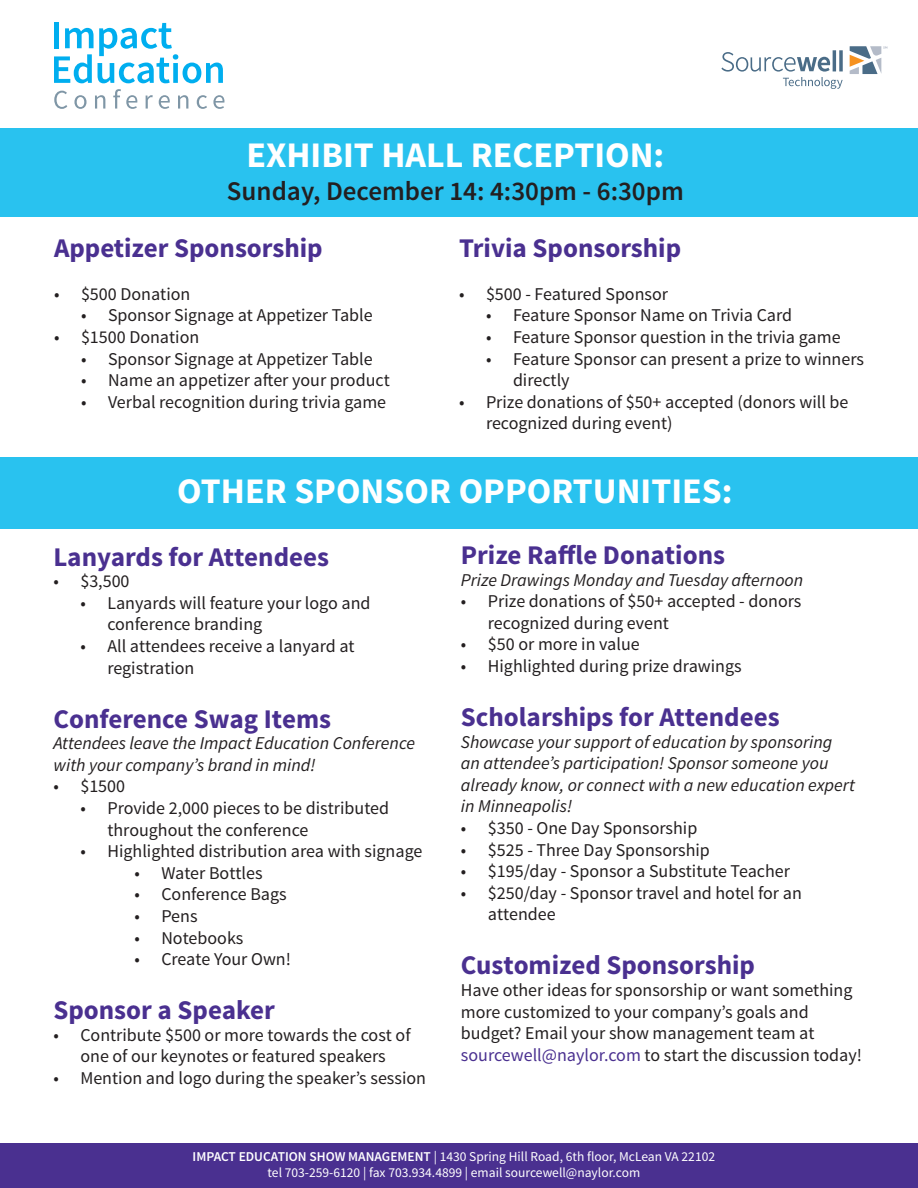
<style>
.page{position:relative;width:918px;height:1188px;background:#fff}
.page>*{position:absolute;margin:0;border:0;box-sizing:border-box;transform-origin:0 0}
.t1{font:700 36px "Source Sans Pro";color:#fff}
.t2{font:700 27px "Source Sans Pro";color:#4a3090}
.t3{font:600 27px "Source Sans Pro";color:#231f20}
.t4{font:18px/21.6px "Source Sans Pro";color:#231f20}
.t5{font:italic 18px/21.6px "Source Sans Pro";color:#231f20}
.t6{font:13.5px "Source Sans Pro";color:#fff}
.s1{color:#4a3090}
.s2{font-weight:600}
</style>
<div class="page">
<div style="left:0;top:128px;width:918px;height:89px;background:#29c2ef"></div>
<div style="left:0;top:457px;width:917px;height:72px;background:#29c2ef"></div>
<svg style="left:850px;top:46px;width:37px;height:28px"></svg>
<svg style="left:721px;top:50px;width:122px;height:39px"></svg>
<div style="left:54px;top:22px;width:5px;height:26px;background:#00aeef"></div>
<svg style="left:54px;top:23px;width:169px;height:60px"></svg>
<svg style="left:54px;top:91px;width:13px;height:18px"></svg>
<svg style="left:74px;top:95px;width:13px;height:14px"></svg>
<svg style="left:95px;top:95px;width:10px;height:14px"></svg>
<svg style="left:113px;top:89px;width:24px;height:20px"></svg>
<svg style="left:146px;top:95px;width:7px;height:14px"></svg>
<svg style="left:159px;top:95px;width:11px;height:14px"></svg>
<svg style="left:178px;top:95px;width:10px;height:14px"></svg>
<svg style="left:197px;top:95px;width:10px;height:14px"></svg>
<svg style="left:213px;top:95px;width:11px;height:14px"></svg>
<div style="left:0;top:1143px;width:918px;height:45px;background:#4a3090"></div>
<p class="t1" style="left:246px;top:132px;width:420px">EXHIBIT HALL RECEPTION:</p>
<p class="t3" style="left:227px;top:174px;width:458px">Sunday, December 14: 4:30pm - 6:30pm</p>
<p class="t2" style="left:54px;top:230px;width:270px">Appetizer Sponsorship</p>
<p class="t4" style="left:54px;top:283px;width:138px">• $500 Donation</p>
<p class="t4" style="left:81px;top:305px;width:293px">• Sponsor Signage at Appetizer Table</p>
<p class="t4" style="left:54px;top:326px;width:147px">• $1500 Donation</p>
<p class="t4" style="left:81px;top:348px;width:293px">• Sponsor Signage at Appetizer Table</p>
<p class="t4" style="left:81px;top:370px;width:310px">• Name an appetizer after your product</p>
<p class="t4" style="left:81px;top:391px;width:307px">• Verbal recognition during trivia game</p>
<p class="t2" style="left:459px;top:230px;width:224px">Trivia Sponsorship</p>
<p class="t4" style="left:459px;top:283px;width:211px">• $500 - Featured Sponsor</p>
<p class="t4" style="left:486px;top:305px;width:308px">• Feature Sponsor Name on Trivia Card</p>
<p class="t4" style="left:486px;top:326px;width:356px">• Feature Sponsor question in the trivia game</p>
<p class="t4" style="left:513px;top:348px;width:353px;text-indent:-27px">• Feature Sponsor can present a prize to winners directly</p>
<p class="t4" style="left:486px;top:391px;width:364px;text-indent:-27px">• Prize donations of $50+ accepted (donors will be recognized during event)</p>
<p class="t1" style="left:177px;top:468px;width:557px">OTHER SPONSOR OPPORTUNITIES:</p>
<p class="t2" style="left:53px;top:539px;width:277px">Lanyards for Attendees</p>
<p class="t4" style="left:53px;top:571px;width:78px">• $3,500</p>
<p class="t4" style="left:107px;top:592px;width:265px;text-indent:-27px">• Lanyards will feature your logo and conference branding</p>
<p class="t4" style="left:107px;top:635px;width:249px;text-indent:-27px">• All attendees receive a lanyard at registration</p>
<p class="t2" style="left:53px;top:701px;width:279px">Conference Swag Items</p>
<p class="t5" style="left:53px;top:732px;width:363px">Attendees leave the Impact Education Conference with your company’s brand in mind!</p>
<p class="t4" style="left:53px;top:776px;width:73px">• $1500</p>
<p class="t4" style="left:107px;top:797px;width:283px;text-indent:-27px">• Provide 2,000 pieces to be distributed throughout the conference</p>
<p class="t4" style="left:80px;top:841px;width:344px">• Highlighted distribution area with signage</p>
<p class="t4" style="left:134px;top:862px;width:130px">• Water Bottles</p>
<p class="t4" style="left:134px;top:884px;width:154px">• Conference Bags</p>
<p class="t4" style="left:134px;top:905px;width:65px">• Pens</p>
<p class="t4" style="left:134px;top:927px;width:111px">• Notebooks</p>
<p class="t4" style="left:134px;top:949px;width:158px">• Create Your Own!</p>
<p class="t2" style="left:53px;top:993px;width:223px">Sponsor a Speaker</p>
<p class="t4" style="left:53px;top:1024px;width:359px;text-align:center">• Contribute $500 or more towards the cost of one of our keynotes or featured speakers</p>
<p class="t4" style="left:53px;top:1067px;width:374px">• Mention and logo during the speaker’s session</p>
<p class="t2" style="left:461px;top:538px;width:266px">Prize Raffle Donations</p>
<p class="t5" style="left:461px;top:569px;width:344px">Prize Drawings Monday and Tuesday afternoon</p>
<p class="t4" style="left:488px;top:591px;width:315px;text-indent:-27px">• Prize donations of $50+ accepted - donors recognized during event</p>
<p class="t4" style="left:461px;top:634px;width:180px">• $50 or more in value</p>
<p class="t4" style="left:461px;top:656px;width:282px">• Highlighted during prize drawings</p>
<p class="t2" style="left:461px;top:700px;width:320px">Scholarships for Attendees</p>
<p class="t5" style="left:461px;top:731px;width:396px">Showcase your support of education by sponsoring an attendee’s participation! Sponsor someone you already know, or connect with a new education expert in Minneapolis!</p>
<p class="t4" style="left:461px;top:818px;width:238px">• $350 - One Day Sponsorship</p>
<p class="t4" style="left:461px;top:839px;width:251px">• $525 - Three Day Sponsorship</p>
<p class="t4" style="left:461px;top:861px;width:331px">• $195/day - Sponsor a Substitute Teacher</p>
<p class="t4" style="left:488px;top:882px;width:315px;text-indent:-27px">• $250/day - Sponsor travel and hotel for an attendee</p>
<p class="t2" style="left:461px;top:948px;width:296px">Customized Sponsorship</p>
<p class="t4" style="left:461px;top:980px;width:403px">Have other ideas for sponsorship or want something more customized to your company’s goals and budget? Email your show management team at <span class="s1">sourcewell@naylor.com</span> to start the discussion today!</p>
<p class="t6" style="left:193px;top:1148px;width:524px"><span class="s2">IMPACT EDUCATION SHOW MANAGEMENT</span> | 1430 Spring Hill Road, 6th floor, McLean VA 22102</p>
<p class="t6" style="left:268px;top:1164px;width:374px">tel 703-259-6120 | fax 703.934.4899 | email sourcewell@naylor.com</p>
</div>
